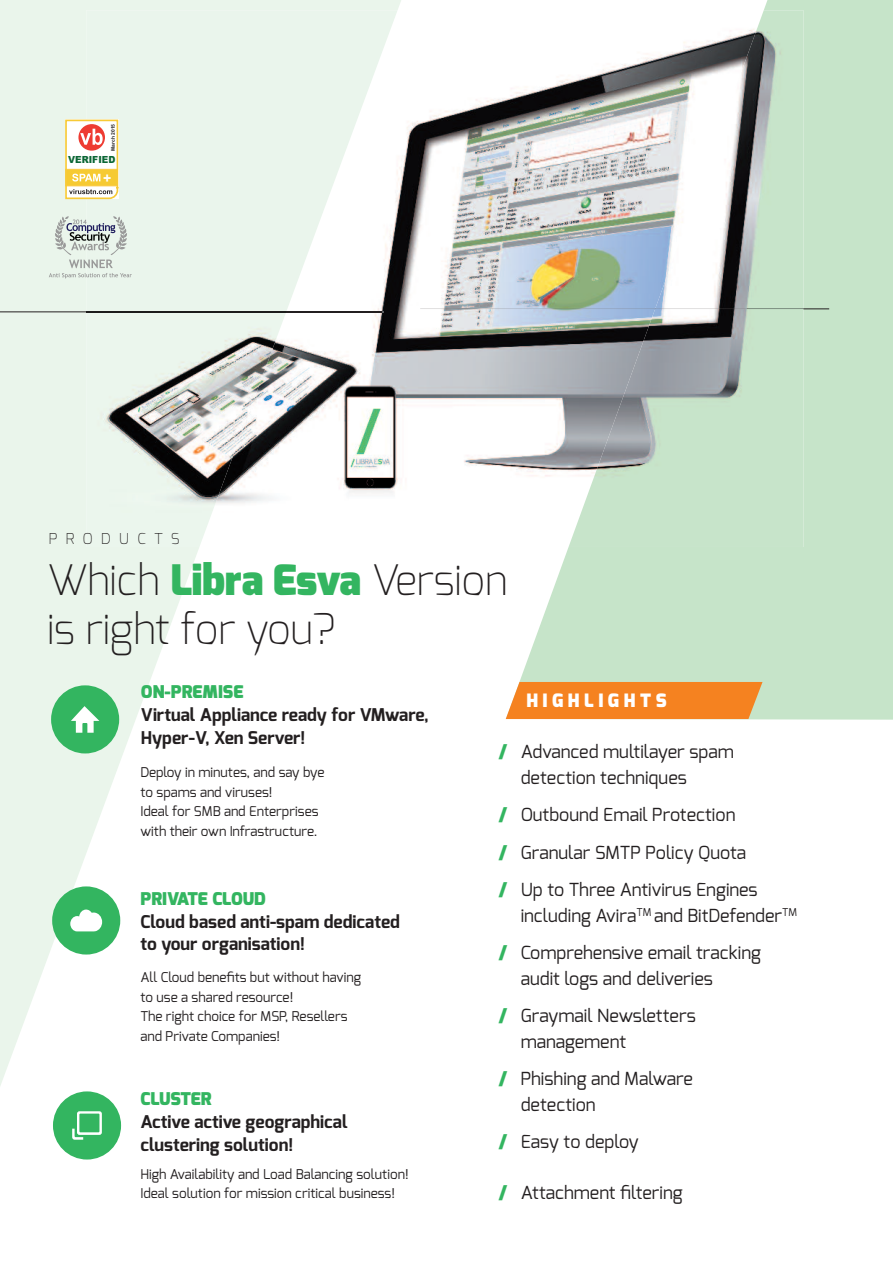
<style>
.page{position:relative;width:893px;height:1263px;background:#fff}
.page>*{position:absolute;margin:0;border:0;box-sizing:border-box;transform-origin:0 0}
.t1{font:200 42px/49.5px "Exo";letter-spacing:-.01em;color:#231f20}
.t2{font:900 18.45px "Exo";letter-spacing:.25em;color:#fff}
.t3{font:18px/37.5px "Exo";color:#231f20}
.t4{font:700 17.55px/22.8px "Exo";color:#231f20}
.t5{font:900 17.55px "Exo";color:#33b560}
.t6{font:200 15px "Exo";letter-spacing:.55em;color:#231f20}
.t7{font:700 14.1px "Arial";color:#fff}
.t8{font:13.5px/19.5px "Exo";color:#231f20}
.t9{font:900 9.75px "Arial";color:#0d6736;scale:.92 1}
.t10{font:700 4.95px "Arial";color:#231f20}
.s1{font-weight:900;color:#33b560}
</style>
<div class="page">
<svg style="left:0;top:0;width:401px;height:1160px"></svg>
<div style="left:519px;top:0;width:374px;height:720px;background:#c6e4c9"></div>
<hr style="left:0;top:312px;width:389px;height:1px;background:#231f20">
<hr style="left:420px;top:309px;width:409px;height:1px;background:#231f20">
<img style="left:286px;top:10px;width:369px;height:537px">
<img style="left:86px;top:313px;width:200px;height:234px">
<img style="left:86px;top:10px;width:312px;height:302px">
<img style="left:655px;top:10px;width:148px;height:299px">
<img style="left:569px;top:309px;width:234px;height:238px">
<img style="left:286px;top:312px;width:103px;height:1px">
<img style="left:420px;top:309px;width:235px;height:1px">
<div style="left:51px;top:685px;width:68px;height:68px;background:#33b560;border-radius:50%"></div>
<svg style="left:71px;top:706px;width:28px;height:27px"></svg>
<div style="left:52px;top:886px;width:68px;height:68px;background:#33b560;border-radius:50%"></div>
<svg style="left:70px;top:909px;width:32px;height:22px"></svg>
<div style="left:53px;top:1091px;width:68px;height:68px;background:#33b560;border-radius:50%"></div>
<svg style="left:72px;top:1111px;width:30px;height:29px"></svg>
<svg style="left:49px;top:216px;width:83px;height:62px;background:#d0d9d3"></svg>
<svg style="left:65px;top:120px;width:53px;height:79px"></svg>
<div style="left:506px;top:682px;width:256px;height:37px;background:#f58220"></div>
<p class="t10" style="left:110px;top:151px;width:29px;rotate:-90deg">March 2015</p>
<p class="t9" style="left:68px;top:153px;width:53px">VERIFIED</p>
<p class="t7" style="left:103px;top:168px;width:10px">+</p>
<p class="t6" style="left:49px;top:529px;width:133px">PRODUCTS</p>
<h1 class="t1" style="left:47px;top:555px;width:462px">Which <span class="s1">Libra Esva</span> Version is right for you?</h1>
<p class="t5" style="left:141px;top:680px;width:104px">ON-PREMISE</p>
<p class="t4" style="left:141px;top:703px;width:289px">Virtual Appliance ready for VMware,<br>Hyper-V, Xen Server!</p>
<p class="t8" style="left:140px;top:763px;width:186px">Deploy in minutes, and say bye to spams and viruses!<br>Ideal for SMB and Enterprises with their own Infrastructure.</p>
<p class="t5" style="left:140px;top:887px;width:127px">PRIVATE CLOUD</p>
<p class="t4" style="left:140px;top:910px;width:261px">Cloud based anti-spam dedicated to your organisation!</p>
<p class="t8" style="left:140px;top:967px;width:222px">All Cloud benefits but without having to use a shared resource!<br>The right choice for MSP, Resellers and Private Companies!</p>
<p class="t5" style="left:140px;top:1087px;width:73px">CLUSTER</p>
<p class="t4" style="left:140px;top:1110px;width:209px">Active active geographical clustering solution!</p>
<p class="t8" style="left:140px;top:1164px;width:270px">High Availability and Load Balancing solution!<br>Ideal solution for mission critical business!</p>
<p class="t2" style="left:526px;top:689px;width:142px">HIGHLIGHTS</p>
<p class="t3" style="left:521px;top:739px;width:215px;line-height:25.5px;text-indent:-22px"><span class="s1">/</span> Advanced multilayer spam detection techniques</p>
<p class="t3" style="left:498px;top:796px;width:261px"><span class="s1">/</span> Outbound Email Protection<br><span class="s1">/</span> Granular SMTP Policy Quota <span class="s1">/</span> Up to Three Antivirus Engines</p>
<p class="t3" style="left:498px;top:896px;width:300px;text-indent:22px">including Avira<sup>TM</sup> and BitDefender<sup>TM </sup><span class="s1">/</span> Comprehensive email tracking</p>
<p class="t3" style="left:498px;top:959px;width:216px;text-indent:22px">audit logs and deliveries <span class="s1">/</span> Graymail Newsletters</p>
<p class="t3" style="left:498px;top:1022px;width:196px;text-indent:22px">management<br><span class="s1">/</span> Phishing and Malware</p>
<p class="t3" style="left:498px;top:1085px;width:142px;text-indent:22px">detection<br><span class="s1">/</span> Easy to deploy</p>
<p class="t3" style="left:498px;top:1174px;width:186px"><span class="s1">/</span> Attachment filtering</p>
</div>
